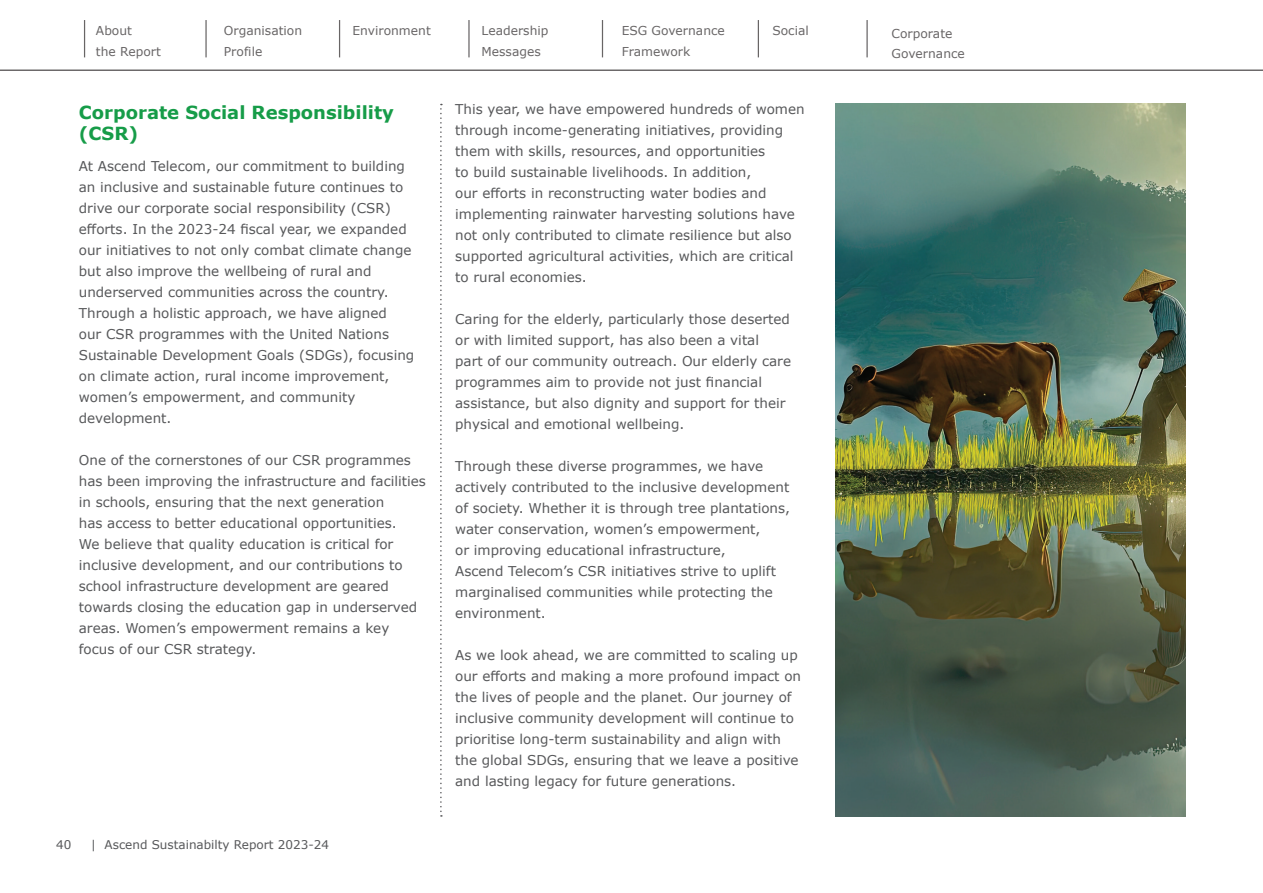
<style>
.page{position:relative;width:1263px;height:893px;background:#fff}
.page>*{position:absolute;margin:0;border:0;box-sizing:border-box;transform-origin:0 0}
.t1{font:700 18px/21.6px "Verdana";color:#169c48}
.t2{font:13.5px/21px "Verdana";color:#57585a}
.t3{font:12.3px/20.4px "Verdana";color:#231f20}
.t4{font:12px "Verdana";color:#57585a}
</style>
<div class="page">
<hr style="left:205px;top:20px;width:2px;height:37px;background:#231f20">
<hr style="left:84px;top:20px;width:1px;height:37px;background:#231f20">
<hr style="left:339px;top:20px;width:1px;height:37px;background:#231f20">
<hr style="left:468px;top:20px;width:2px;height:37px;background:#231f20">
<hr style="left:602px;top:20px;width:1px;height:37px;background:#231f20">
<hr style="left:758px;top:20px;width:1px;height:37px;background:#231f20">
<hr style="left:866px;top:20px;width:2px;height:37px;background:#231f20">
<hr style="left:0;top:70px;width:1263px;height:1px;background:#231f20">
<img style="left:836px;top:104px;width:350px;height:713px">
<svg style="left:440px;top:104px;width:2px;height:713px"></svg>
<p class="t3" style="left:96px;top:20px;width:66px">About<br>the Report</p>
<p class="t3" style="left:224px;top:21px;width:80px">Organisation<br>Profile</p>
<p class="t3" style="left:622px;top:20px;width:105px">ESG Governance<br>Framework</p>
<p class="t3" style="left:352px;top:20px;width:80px">Environment</p>
<p class="t3" style="left:482px;top:20px;width:68px">Leadership</p>
<p class="t3" style="left:772px;top:21px;width:38px">Social</p>
<p class="t3" style="left:482px;top:41px;width:61px">Messages</p>
<h1 class="t1" style="left:79px;top:101px;width:317px">Corporate Social Responsibility (CSR)</h1>
<p class="t2" style="left:455px;top:98px;width:351px">This year, we have empowered hundreds of women through income-generating initiatives, providing them with skills, resources, and opportunities<br>to build sustainable livelihoods. In addition,<br>our efforts in reconstructing water bodies and implementing rainwater harvesting solutions have not only contributed to climate resilience but also supported agricultural activities, which are critical to rural economies.</p>
<p class="t2" style="left:455px;top:308px;width:337px">Caring for the elderly, particularly those deserted or with limited support, has also been a vital<br>part of our community outreach. Our elderly care programmes aim to provide not just financial assistance, but also dignity and support for their physical and emotional wellbeing.</p>
<p class="t2" style="left:455px;top:455px;width:336px">Through these diverse programmes, we have actively contributed to the inclusive development of society. Whether it is through tree plantations, water conservation, women’s empowerment,<br>or improving educational infrastructure,<br>Ascend Telecom’s CSR initiatives strive to uplift marginalised communities while protecting the environment.</p>
<p class="t2" style="left:455px;top:644px;width:347px">As we look ahead, we are committed to scaling up our efforts and making a more profound impact on the lives of people and the planet. Our journey of inclusive community development will continue to prioritise long-term sustainability and align with the global SDGs, ensuring that we leave a positive and lasting legacy for future generations.</p>
<p class="t2" style="left:79px;top:155px;width:337px">At Ascend Telecom, our commitment to building an inclusive and sustainable future continues to drive our corporate social responsibility (CSR) efforts. In the 2023-24 fiscal year, we expanded our initiatives to not only combat climate change but also improve the wellbeing of rural and underserved communities across the country.<br>Through a holistic approach, we have aligned<br>our CSR programmes with the United Nations Sustainable Development Goals (SDGs), focusing on climate action, rural income improvement, women’s empowerment, and community development.</p>
<p class="t2" style="left:79px;top:449px;width:349px">One of the cornerstones of our CSR programmes has been improving the infrastructure and facilities in schools, ensuring that the next generation<br>has access to better educational opportunities.<br>We believe that quality education is critical for inclusive development, and our contributions to school infrastructure development are geared towards closing the education gap in underserved areas. Women’s empowerment remains a key focus of our CSR strategy.</p>
<p class="t4" style="left:56px;top:836px;width:17px">40</p>
<p class="t4" style="left:91px;top:836px;width:240px">| Ascend Sustainabilty Report 2023-24</p>
<p class="t3" style="left:892px;top:23px;width:75px">Corporate<br>Governance</p>
</div>
